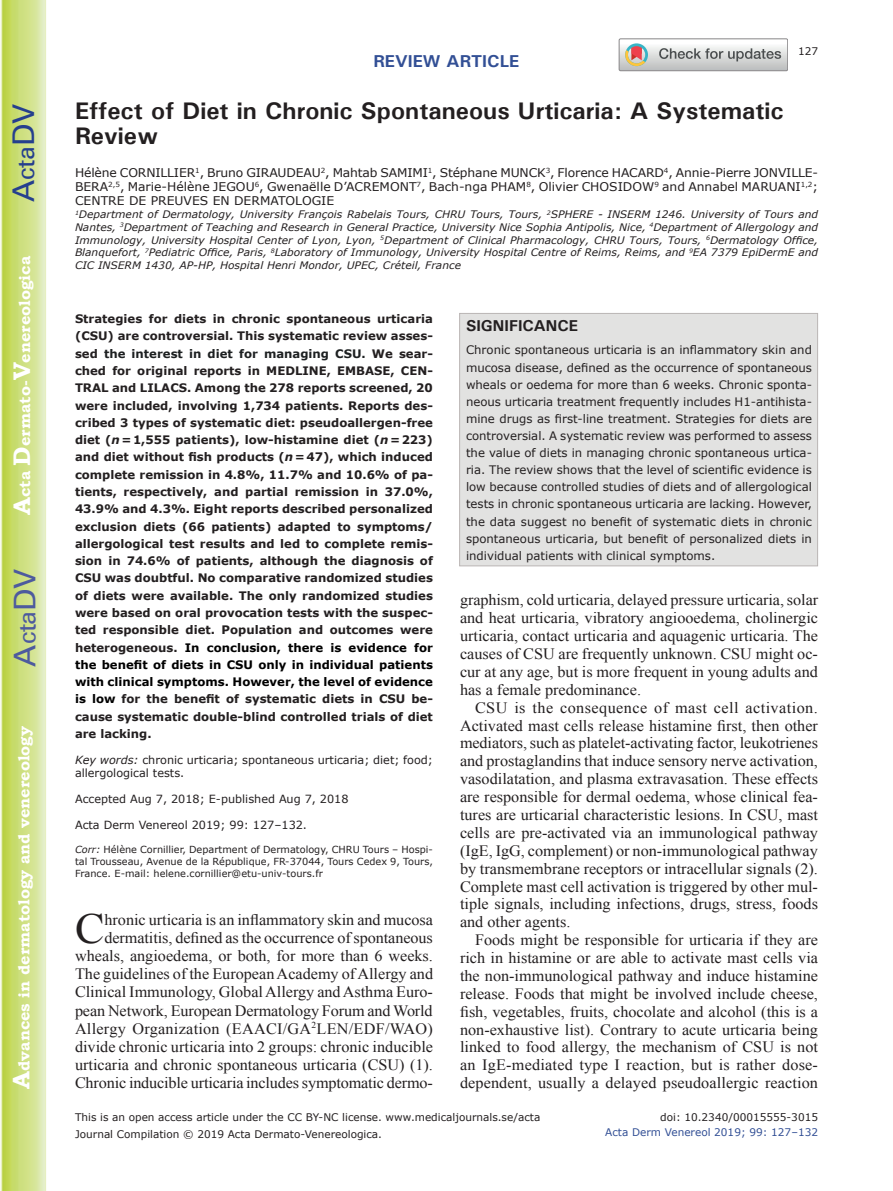
<style>
.page{position:relative;width:893px;height:1191px;background:#fff}
.page>*{position:absolute;margin:0;border:0;box-sizing:border-box;transform-origin:0 0}
.t1{font:42.9px "Times New Roman";color:#231f20}
.t2{font:30px "Univers";color:#4d5a9e}
.t3{font:30px "Univers";color:#253f8e}
.t4{font:700 24px/25.5px "Univers";color:#231f20}
.t5{font:700 17.25px "Univers";color:#324f95}
.t6{font:15.75px/17.9px "Times New Roman";color:#231f20;text-align:justify}
.t7{font:700 15.75px "Bookman Old Style";color:#fff}
.t8{font:700 15.75px "Univers";color:#231f20}
.t9{font:12px/14.4px "Verdana";color:#231f20;text-align:justify}
.t10{font:700 11.7px/17.2px "Verdana";color:#231f20;text-align:justify}
.t11{font:11.7px/17.1px "Verdana";color:#231f20;text-align:justify}
.t12{font:11.25px/13.6px "Verdana";color:#231f20}
.t13{font:10.5px/16.8px "Verdana";color:#231f20}
.t14{font:10.5px "Verdana";color:#324f95}
.t15{font:italic 10.35px/12.8px "Verdana";color:#231f20;text-align:justify}
.t16{font:9.75px/11.9px "Verdana";color:#231f20;text-align:justify}
.s1{font-size:24px}
.s2{color:#1d2021}
.s3{font-style:italic}
.s4{color:#000}
</style>
<div class="page">
<svg style="left:1px;top:0;width:45px;height:1191px;background:#cfe084"></svg>
<svg style="left:619px;top:39px;width:169px;height:32px"></svg>
<div style="left:459px;top:313px;width:359px;height:253px;background:#e2e2e1;border:1px solid #bab5b4"></div>
<h2 class="t3" style="left:6px;top:202px;width:100px;rotate:-90deg">A<span class="s1">cta</span>DV</h2>
<p class="t7" style="left:15px;top:515px;width:260px;rotate:-90deg"><span class="s1">A</span>cta <span class="s1">D</span>ermato-<span class="s1">V</span>enereologica</p>
<h2 class="t2" style="left:7px;top:666px;width:100px;rotate:-90deg">A<span class="s1">cta</span>DV</h2>
<p class="t7" style="left:15px;top:1088px;width:364px;rotate:-90deg"><span class="s1">A</span>dvances in dermatology and venereology</p>
<p class="t5" style="left:373px;top:50px;width:147px">REVIEW ARTICLE</p>
<p class="t13" style="left:798px;top:42px;width:22px">127</p>
<h3 class="t4" style="left:75px;top:97px;width:710px">Effect of Diet in Chronic Spontaneous Urticaria: A Systematic<br>Review</h3>
<p class="t9" style="left:75px;top:165px;width:745px">Hélène CORNILLIER<sup>1</sup>, Bruno GIRAUDEAU<sup>2</sup>, Mahtab SAMIMI<sup>1</sup>, Stéphane MUNCK<sup>3</sup>, Florence HACARD<sup>4</sup>, Annie-Pierre JONVILLE-BERA<sup>2,5</sup>, Marie-Hélène JEGOU<sup>6</sup>, Gwenaëlle D’ACREMONT<sup>7</sup>, Bach-nga PHAM<sup>8</sup>, Olivier CHOSIDOW<sup>9</sup> and Annabel MARUANI<sup>1,2</sup>; CENTRE DE PREUVES EN DERMATOLOGIE</p>
<p class="t15" style="left:75px;top:208px;width:745px"><sup>1</sup>Department of Dermatology, University François Rabelais Tours, CHRU Tours, Tours, <sup>2</sup>SPHERE - INSERM 1246. University of Tours and Nantes, <sup>3</sup>Department of Teaching and Research in General Practice, University Nice Sophia Antipolis, Nice, <sup>4</sup>Department of Allergology and Immunology, University Hospital Center of Lyon, Lyon, <sup>5</sup>Department of Clinical Pharmacology, CHRU Tours, Tours, <sup>6</sup>Dermatology Office, Blanquefort, <sup>7</sup>Pediatric Office, Paris, <sup>8</sup>Laboratory of Immunology, University Hospital Centre of Reims, Reims, and <sup>9</sup>EA 7379 EpiDermE and CIC INSERM 1430, AP-HP, Hospital Henri Mondor, UPEC, Créteil, France</p>
<p class="t10" style="left:75px;top:310px;width:359px">Strategies for diets in chronic spontaneous urticaria (CSU) are controversial. This systematic review asses&shy;sed <span class="s2">the interest in diet for managing CSU.</span> We sear&shy;ched for original reports in MEDLINE, EMBASE, CEN-TRAL and LILACS. Among the 278 reports screened, 20 were included, involving 1,734 patients. Reports des&shy;cribed 3 types of systematic diet: pseudoallergen-free diet (<span class="s3">n</span>=1,555 patients), low-histamine diet (<span class="s3">n</span>=223) and diet without fish products (<span class="s3">n</span>=47), which induced complete remission in 4.8%, 11.7% and 10.6% of pa&shy;tients, respectively, and partial remission in 37.0%, 43.9% and 4.3%. Eight reports described personalized exclusion diets (66 patients) adapted to symptoms/ allergological test results and led to complete remis&shy;sion in 74.6% of patients, although the diagnosis of CSU was doubtful. No comparative randomized studies of diets were available. The only randomized studies were based on oral provocation tests with the suspec&shy;ted responsible diet. Population and outcomes were heterogeneous. <span class="s4">In conclusion, there is evidence for the benefit of diets in CSU only in individual patients with clinical symptoms. However, the level of evidence is low</span> for the benefit of systematic diets in CSU be&shy;cause systematic double-blind controlled trials of diet are lacking.</p>
<p class="t12" style="left:75px;top:752px;width:359px"><span class="s3">Key words:</span> chronic urticaria; spontaneous urticaria; diet; food; allergological tests.</p>
<p class="t12" style="left:75px;top:792px;width:275px">Accepted Aug 7, 2018; E-published Aug 7, 2018</p>
<p class="t12" style="left:75px;top:817px;width:234px">Acta Derm Venereol 2019; 99: 127–132.</p>
<p class="t16" style="left:75px;top:843px;width:359px"><span class="s3">Corr:</span> Hélène Cornillier, Department of Dermatology, CHRU Tours – Hospi&shy;tal Trousseau, Avenue de la République, FR-37044, Tours Cedex 9, Tours, France. E-mail: helene.cornillier@etu-univ-tours.fr</p>
<h1 class="t1" style="left:75px;top:899px;width:31px">C</h1>
<p class="t6" style="left:75px;top:910px;width:360px;text-align:right">hronic urticaria is an inflammatory skin and mucosa dermatitis, defined as the occurrence of spontaneous wheals, angioedema, or both, for more than 6 weeks.<br>The guidelines of the European Academy of Allergy and Clinical Immunology, Global Allergy and Asthma Euro&shy;pean Network, European Dermatology Forum and World Allergy Organization (EAACI/GA<sup>2</sup>LEN/EDF/WAO) divide chronic urticaria into 2 groups: chronic inducible urticaria and chronic spontaneous urticaria (CSU) (1).<br>Chronic inducible urticaria includes symptomatic dermo-</p>
<p class="t8" style="left:466px;top:316px;width:114px">SIGNIFICANCE</p>
<p class="t11" style="left:466px;top:341px;width:347px">Chronic spontaneous urticaria is an inflammatory skin and mucosa disease, defined as the occurrence of spontaneous wheals or oedema for more than 6 weeks. Chronic sponta&shy;neous urticaria treatment frequently includes H1-antihista&shy;mine drugs as first-line treatment. Strategies for diets are controversial. A systematic review was performed to assess the value of diets in managing chronic spontaneous urtica&shy;ria. The review shows that the level of scientific evidence is low because controlled studies of diets and of allergological tests in chronic spontaneous urticaria are lacking. However, the data suggest no benefit of systematic diets in chronic spontaneous urticaria, but benefit of personalized diets in individual patients with clinical symptoms.</p>
<p class="t6" style="left:460px;top:591px;width:360px">graphism, cold urticaria, delayed pressure urticaria, solar and heat urticaria, vibratory angiooedema, cholinergic urticaria, contact urticaria and aquagenic urticaria. The causes of CSU are frequently unknown. CSU might oc&shy;cur at any age, but is more frequent in young adults and has a female predominance.</p>
<p class="t6" style="left:460px;top:698px;width:360px;text-indent:15px">CSU is the consequence of mast cell activation.<br>Activated mast cells release histamine first, then other mediators, such as platelet-activating factor, leukotrienes and prostaglandins that induce sensory nerve activation, vasodilatation, and plasma extravasation. These effects are responsible for dermal oedema, whose clinical fea&shy;tures are urticarial characteristic lesions. In CSU, mast cells are pre-activated via an immunological pathway (IgE, IgG, complement) or non-immunological pathway by transmembrane receptors or intracellular signals (2).<br>Complete mast cell activation is triggered by other mul&shy;tiple signals, including infections, drugs, stress, foods and other agents.</p>
<p class="t6" style="left:460px;top:930px;width:360px;text-indent:15px">Foods might be responsible for urticaria if they are rich in histamine or are able to activate mast cells via the non-immunological pathway and induce histamine release. Foods that might be involved include cheese, fish, vegetables, fruits, chocolate and alcohol (this is a non-exhaustive list). Contrary to acute urticaria being linked to food allergy, the mechanism of CSU is not an IgE-mediated type I reaction, but is rather dose&shy;dependent, usually a delayed pseudoallergic reaction</p>
<p class="t13" style="left:75px;top:1108px;width:467px">This is an open access article under the CC BY-NC license. www.medicaljournals.se/acta<br>Journal Compilation © 2019 Acta Dermato-Venereologica.</p>
<p class="t13" style="left:660px;top:1108px;width:159px">doi: 10.2340/00015555-3015</p>
<p class="t14" style="left:605px;top:1125px;width:214px">Acta Derm Venereol 2019; 99: 127–132</p>
</div>
